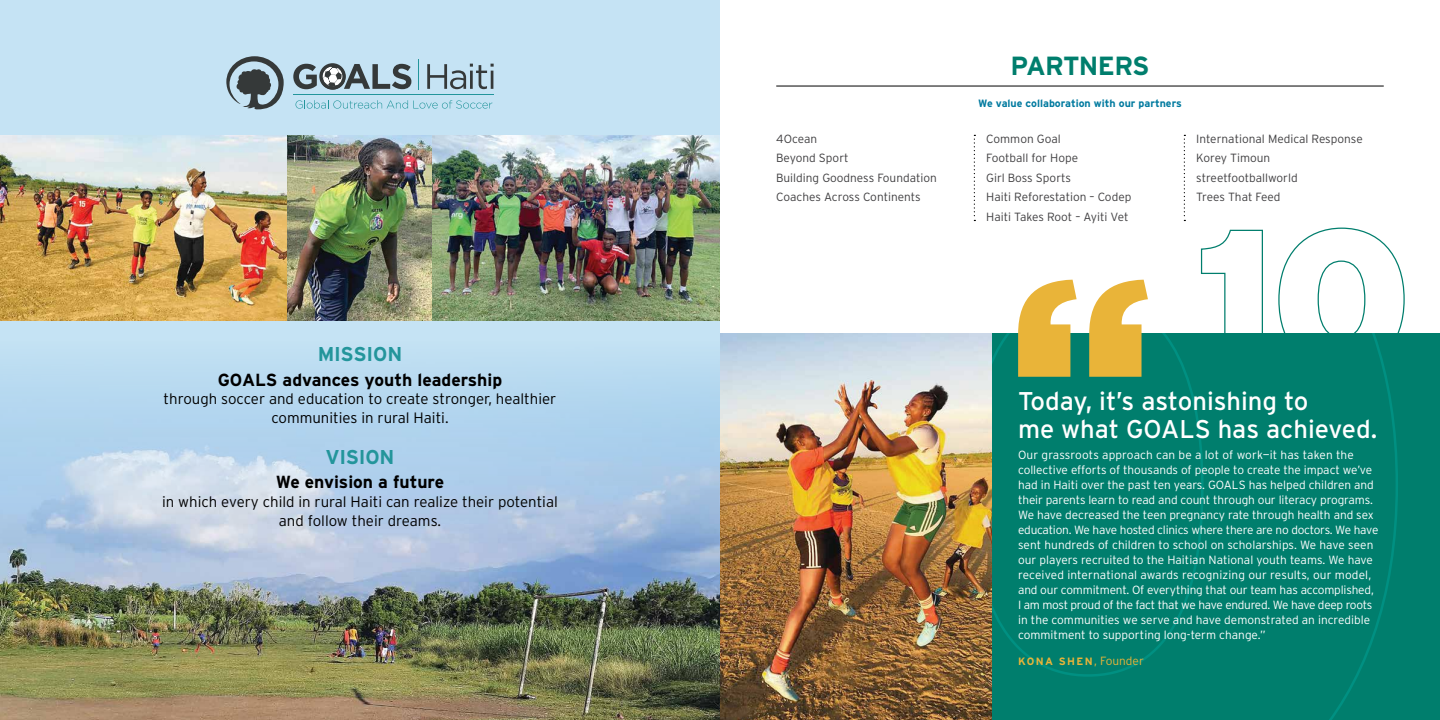
<style>
.page{position:relative;width:1440px;height:720px;background:#fff}
.page>*{position:absolute;margin:0;border:0;box-sizing:border-box;transform-origin:0 0}
.t1{font:700 26.25px "Interstate";letter-spacing:-.03em;color:#007e6d}
.t2{font:25.62px/27.5px "Interstate";color:#fff}
.t3{font:700 20px "Interstate";letter-spacing:-.01em;color:#23959b}
.t4{font:700 17.5px "Interstate";color:#000}
.t5{font:300 15px/18.8px "Interstate";color:#000;text-align:center}
.t6{font:300 11.88px/15px "Interstate";letter-spacing:-.005em;color:#fff}
.t7{font:300 11.88px/19.4px "Interstate";color:#414042}
.t8{font:700 10.62px "Interstate";color:#007a9f}
.t9{font:700 10.62px "Interstate";letter-spacing:.13em;color:#e9b439}
.s1{font-weight:300;font-size:11.88px}
</style>
<div class="page">
<svg style="left:1200px;top:227px;width:205px;height:107px"></svg>
<div style="left:0;top:0;width:720px;height:720px;background:#c5e3f4"></div>
<img style="left:0;top:367px;width:720px;height:353px">
<div style="left:720px;top:334px;width:720px;height:386px;background:#007e6d"></div>
<svg style="left:992px;top:334px;width:406px;height:386px"></svg>
<svg style="left:427px;top:64px;width:67px;height:25px"></svg>
<svg style="left:293px;top:63px;width:118px;height:27px"></svg>
<hr style="left:418px;top:60px;width:1px;height:30px;background:#23959b">
<hr style="left:293px;top:94px;width:200px;height:1px;background:#23959b">
<svg style="left:226px;top:56px;width:58px;height:53px"></svg>
<svg style="left:296px;top:100px;width:196px;height:9px"></svg>
<hr style="left:776px;top:86px;width:608px;height:1px;background:#000">
<svg style="left:974px;top:135px;width:1px;height:86px"></svg>
<svg style="left:1184px;top:135px;width:1px;height:86px"></svg>
<svg style="left:1018px;top:280px;width:130px;height:97px"></svg>
<img style="left:0;top:135px;width:288px;height:186px">
<img style="left:288px;top:135px;width:144px;height:186px">
<img style="left:432px;top:135px;width:288px;height:186px">
<img style="left:720px;top:334px;width:272px;height:386px">
<h3 class="t3" style="left:318px;top:343px;width:86px">MISSION</h3>
<h3 class="t4" style="left:218px;top:370px;width:286px">GOALS advances youth leadership</h3>
<p class="t5" style="left:164px;top:390px;width:394px">through soccer and education to create stronger, healthier communities in rural Haiti.</p>
<h3 class="t3" style="left:325px;top:446px;width:71px">VISION</h3>
<h3 class="t4" style="left:276px;top:473px;width:170px">We envision a future</h3>
<p class="t5" style="left:162px;top:492px;width:397px">in which every child in rural Haiti can realize their potential and follow their dreams.</p>
<h1 class="t1" style="left:1010px;top:51px;width:141px">PARTNERS</h1>
<p class="t8" style="left:978px;top:97px;width:205px">We value collaboration with our partners</p>
<p class="t7" style="left:776px;top:129px;width:162px">4Ocean<br>Beyond Sport<br>Building Goodness Foundation<br>Coaches Across Continents</p>
<p class="t7" style="left:986px;top:129px;width:147px">Common Goal<br>Football for Hope<br>Girl Boss Sports<br>Haiti Reforestation – Codep<br>Haiti Takes Root – Ayiti Vet</p>
<p class="t7" style="left:1196px;top:129px;width:168px">International Medical Response<br>Korey Timoun streetfootballworld<br>Trees That Feed</p>
<h2 class="t2" style="left:1018px;top:387px;width:361px">Today, it’s astonishing to<br>me what GOALS has achieved.</h2>
<p class="t6" style="left:1018px;top:447px;width:362px">Our grassroots approach can be a lot of work—it has taken the collective efforts of thousands of people to create the impact we’ve had in Haiti over the past ten years. GOALS has helped children and their parents learn to read and count through our literacy programs.<br>We have decreased the teen pregnancy rate through health and sex education. We have hosted clinics where there are no doctors. We have sent hundreds of children to school on scholarships. We have seen our players recruited to the Haitian National youth teams. We have received international awards recognizing our results, our model, and our commitment. Of everything that our team has accomplished, I am most proud of the fact that we have endured. We have deep roots in the communities we serve and have demonstrated an incredible commitment to supporting long-term change.”</p>
<p class="t9" style="left:1018px;top:655px;width:127px">KONA SHEN<span class="s1">, Founder</span></p>
</div>
